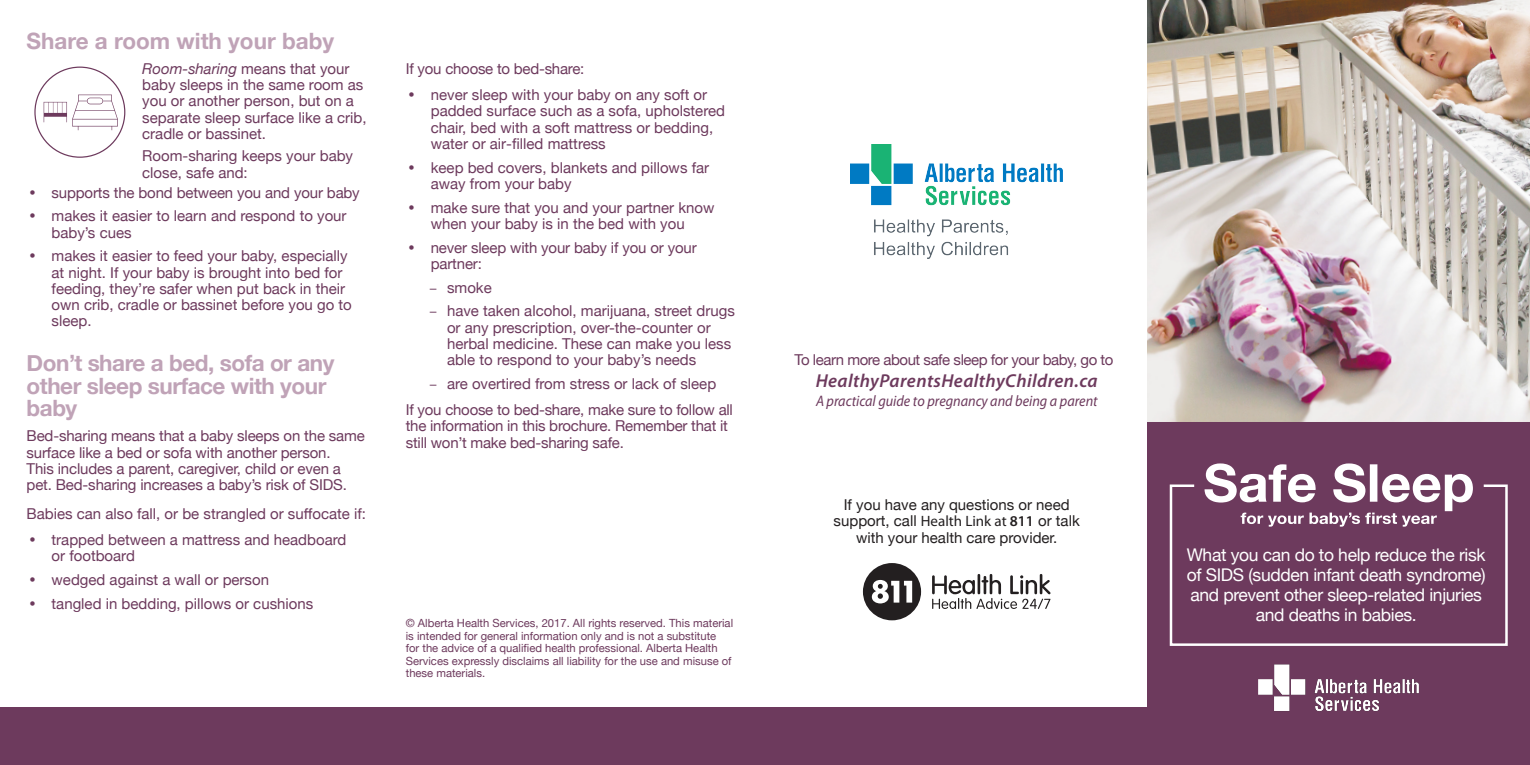
<style>
.page{position:relative;width:1530px;height:765px;background:#fff}
.page>*{position:absolute;margin:0;border:0;box-sizing:border-box;transform-origin:0 0}
.Heading_1{font:700 22.5px/22.5px "Helvetica Neue";letter-spacing:-.02em;color:#c0a3b7}
.Heading_1-2{font:700 22.5px "Helvetica Neue";color:#c0a3b7}
.t1{font:italic 600 18.75px "Myriad Pro";letter-spacing:.02em;color:#6d3a5d}
.Heading_2{font:17.5px/20px "Helvetica Neue";letter-spacing:-.02em;color:#fff;text-align:center}
.t2{font:italic 15.25px "Myriad Pro";color:#6d3a5d;scale:.93 1}
.Body_left_aligned{font:15px/16.2px "Helvetica Neue";color:#6d3a5d}
.Body_with_bullets_fo{font:15px/16.2px "Helvetica Neue";color:#6d3a5d}
.Body_left_aligned-2{font:15px/16.2px "Helvetica Neue";color:#231f20;text-align:center}
.Body_left_aligned-3{font:15px "Helvetica Neue";letter-spacing:-.03em;color:#6d3a5d}
.Body_left_aligned-4{font:11.25px/12.5px "Helvetica Neue";color:#6d3a5d}
.s1{font-style:italic}
.s2{font-family:"Myriad Pro"}
.s3{font-family:"Myriad Pro";font-weight:600}
</style>
<div class="page">
<div style="left:1148px;top:422px;width:382px;height:343px;background:#6d3a5d"></div>
<div style="left:0;top:707px;width:1161px;height:58px;background:#6d3a5d"></div>
<img style="left:1148px;top:0;width:382px;height:422px">
<svg style="left:932px;top:574px;width:119px;height:35px"></svg>
<svg style="left:863px;top:563px;width:58px;height:57px"></svg>
<img style="left:851px;top:145px;width:212px;height:114px">
<svg style="left:34px;top:67px;width:91px;height:91px"></svg>
<img style="left:1258px;top:664px;width:161px;height:48px">
<svg style="left:1169px;top:484px;width:339px;height:162px"></svg>
<svg style="left:1205px;top:463px;width:268px;height:64px"></svg>
<p class="Heading_1-2" style="left:27px;top:23px;width:309px">Share a room with your baby</p>
<p class="Body_with_bullets_fo" style="left:142px;top:61px;width:226px"><span class="s1">Room-sharing</span> means that your baby sleeps in the same room as you or another person, but on a separate sleep surface like a crib, cradle or bassinet.</p>
<p class="Body_with_bullets_fo" style="left:142px;top:149px;width:212px">Room-sharing keeps your baby close, safe and:</p>
<p class="Body_left_aligned" style="left:52px;top:185px;width:310px">supports the bond between you and your baby</p>
<p class="Body_left_aligned" style="left:52px;top:209px;width:297px">makes it easier to learn and respond to your baby’s cues</p>
<p class="Body_left_aligned" style="left:52px;top:249px;width:302px">makes it easier to feed your baby, especially at night. If your baby is brought into bed for feeding, they’re safer when put back in their own crib, cradle or bassinet before you go to sleep.</p>
<p class="Heading_1" style="left:27px;top:353px;width:309px">Don’t share a bed, sofa or any other sleep surface with your baby</p>
<p class="Body_left_aligned" style="left:27px;top:429px;width:340px">Bed-sharing means that a baby sleeps on the same surface like a bed or sofa with another person.<br>This includes a parent, caregiver, child or even a pet. Bed-sharing increases a baby’s risk of SIDS.</p>
<p class="Body_left_aligned" style="left:27px;top:506px;width:341px">Babies can also fall, or be strangled or suffocate if:</p>
<p class="Body_left_aligned" style="left:52px;top:533px;width:296px">trapped between a mattress and headboard or footboard</p>
<p class="Body_left_aligned" style="left:52px;top:573px;width:219px">wedged against a wall or person</p>
<p class="Body_left_aligned" style="left:52px;top:596px;width:263px">tangled in bedding, pillows or cushions</p>
<p class="Body_left_aligned" style="left:406px;top:61px;width:180px">If you choose to bed-share:</p>
<p class="Body_left_aligned" style="left:431px;top:87px;width:296px">never sleep with your baby on any soft or padded surface such as a sofa, upholstered chair, bed with a soft mattress or bedding, water or air‐filled mattress</p>
<p class="Body_left_aligned" style="left:431px;top:160px;width:280px">keep bed covers, blankets and pillows far away from your baby</p>
<p class="Body_left_aligned" style="left:431px;top:200px;width:285px">make sure that you and your partner know when your baby is in the bed with you</p>
<p class="Body_left_aligned" style="left:431px;top:240px;width:267px">never sleep with your baby if you or your partner:</p>
<p class="Body_left_aligned" style="left:430px;top:280px;width:64px"><span class="s2">–</span> smoke</p>
<p class="Body_left_aligned" style="left:447px;top:304px;width:289px;text-indent:-18px"><span class="s2">–</span> have taken alcohol, marijuana, street drugs or any prescription, over-the-counter or herbal medicine. These can make you less able to respond to your baby’s needs</p>
<p class="Body_left_aligned" style="left:430px;top:376px;width:288px"><span class="s2">–</span> are overtired from stress or lack of sleep</p>
<p class="Body_left_aligned" style="left:406px;top:402px;width:329px">If you choose to bed-share, make sure to follow all the information in this brochure. Remember that it still won’t make bed-sharing safe.</p>
<p class="Body_left_aligned-4" style="left:406px;top:618px;width:329px">© Alberta Health Services, 2017. All rights reserved. This material is intended for general information only and is not a substitute<br>for the advice of a qualified health professional. Alberta Health Services expressly disclaims all liability for the use and misuse of these materials.</p>
<p class="Body_left_aligned-3" style="left:795px;top:348px;width:320px">To learn more about safe sleep for your baby, go to</p>
<p class="t1" style="left:816px;top:368px;width:283px">HealthyParentsHealthyChildren.ca</p>
<p class="t2" style="left:816px;top:392px;width:304px">A practical guide to pregnancy and being a parent</p>
<p class="Body_left_aligned-2" style="left:834px;top:497px;width:248px">If you have any questions or need support, call <span class="s2">Health Link at</span> <span class="s3">811</span> or talk with your health care provider.</p>
<p class="Heading_2" style="left:1187px;top:546px;width:300px">What you can do to help reduce the risk of SIDS (sudden infant death syndrome) and prevent other sleep-related injuries and deaths in babies.</p>
</div>
